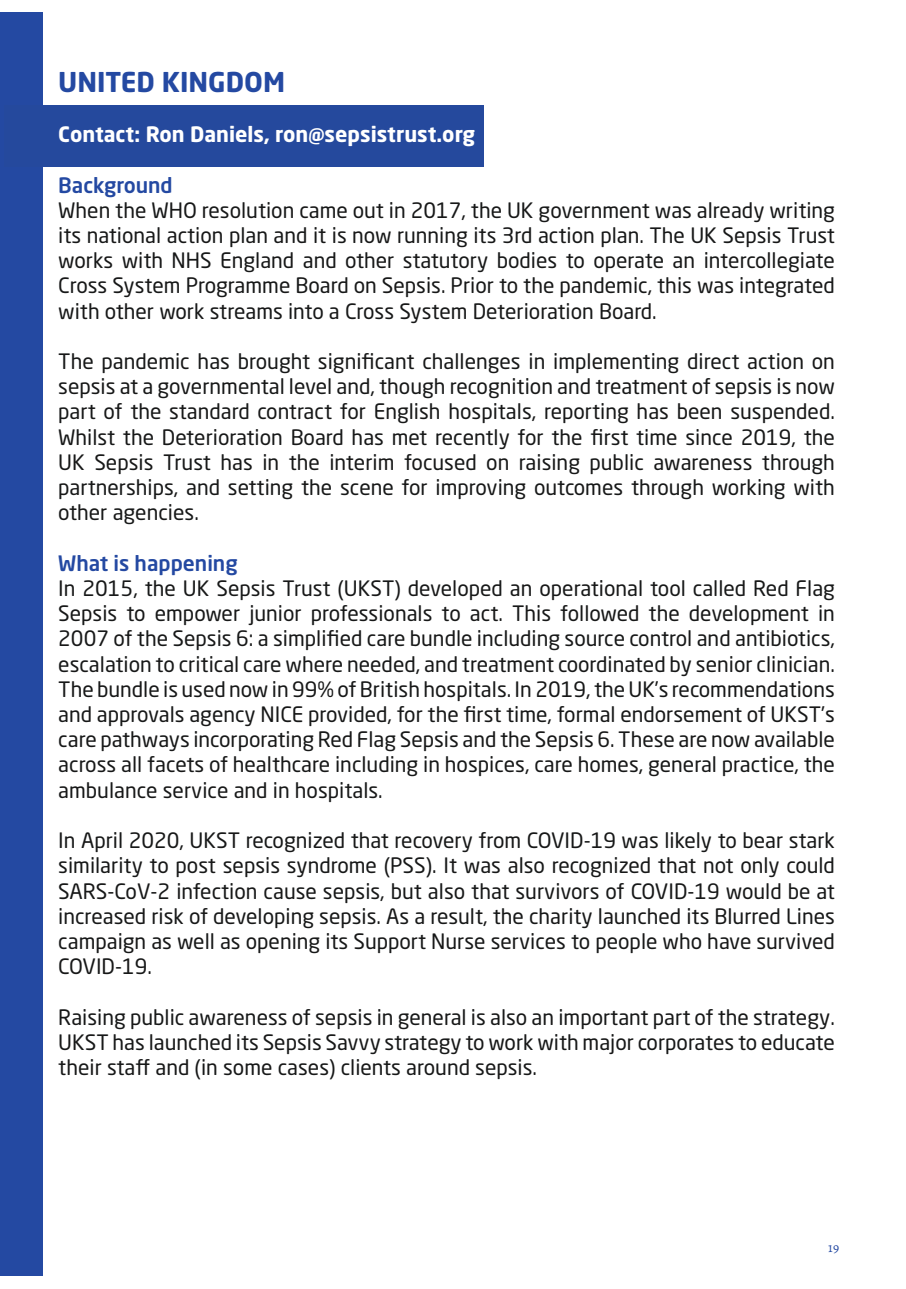
<style>
.page{position:relative;width:906px;height:1289px;background:#fff}
.page>*{position:absolute;margin:0;border:0;box-sizing:border-box;transform-origin:0 0}
.t1{font:700 27px "Neo Sans W1 G";color:#2449a2}
.t2{font:21px/25.2px "Neo Sans W1 G";color:#171818;text-align:justify}
.t3{font:700 21px "Neo Sans W1 G";color:#fff}
.t4{font:500 21px "Neo Sans W1 G";color:#2449a2}
.t5{font:13.5px "Alegreya";color:#2449a2}
</style>
<div class="page">
<div style="left:0;top:13px;width:43px;height:1263px;background:#2449a2"></div>
<div style="left:5px;top:106px;width:479px;height:61px;background:#25499d"></div>
<p class="t1" style="left:58px;top:64px;width:228px">UNITED KINGDOM</p>
<p class="t3" style="left:58px;top:121px;width:418px">Contact: Ron Daniels, ron@sepsistrust.org</p>
<p class="t4" style="left:58px;top:171px;width:116px">Background</p>
<p class="t2" style="left:58px;top:197px;width:778px">When the WHO resolution came out in 2017, the UK government was already writing its national action plan and it is now running its 3rd action plan. The UK Sepsis Trust works with NHS England and other statutory bodies to operate an intercollegiate Cross System Programme Board on Sepsis. Prior to the pandemic, this was integrated with other work streams into a Cross System Deterioration Board.</p>
<p class="t2" style="left:58px;top:348px;width:778px">The pandemic has brought significant challenges in implementing direct action on sepsis at a governmental level and, though recognition and treatment of sepsis is now part of the standard contract for English hospitals, reporting has been suspended.<br>Whilst the Deterioration Board has met recently for the first time since 2019, the UK Sepsis Trust has in the interim focused on raising public awareness through partnerships, and setting the scene for improving outcomes through working with other agencies.</p>
<p class="t4" style="left:58px;top:549px;width:181px">What is happening</p>
<p class="t2" style="left:58px;top:575px;width:778px">In 2015, the UK Sepsis Trust (UKST) developed an operational tool called Red Flag Sepsis to empower junior professionals to act. This followed the development in 2007 of the Sepsis 6: a simplified care bundle including source control and antibiotics, escalation to critical care where needed, and treatment coordinated by senior clinician.<br>The bundle is used now in 99% of British hospitals. In 2019, the UK’s recommendations and approvals agency NICE provided, for the first time, formal endorsement of UKST’s care pathways incorporating Red Flag Sepsis and the Sepsis 6. These are now available across all facets of healthcare including in hospices, care homes, general practice, the ambulance service and in hospitals.</p>
<p class="t2" style="left:58px;top:827px;width:778px">In April 2020, UKST recognized that recovery from COVID-19 was likely to bear stark similarity to post sepsis syndrome (PSS). It was also recognized that not only could SARS-CoV-2 infection cause sepsis, but also that survivors of COVID-19 would be at increased risk of developing sepsis. As a result, the charity launched its Blurred Lines campaign as well as opening its Support Nurse services to people who have survived COVID-19.</p>
<p class="t2" style="left:58px;top:1003px;width:778px">Raising public awareness of sepsis in general is also an important part of the strategy.<br>UKST has launched its Sepsis Savvy strategy to work with major corporates to educate their staff and (in some cases) clients around sepsis.</p>
<p class="t5" style="left:828px;top:1239px;width:12px">19</p>
</div>
